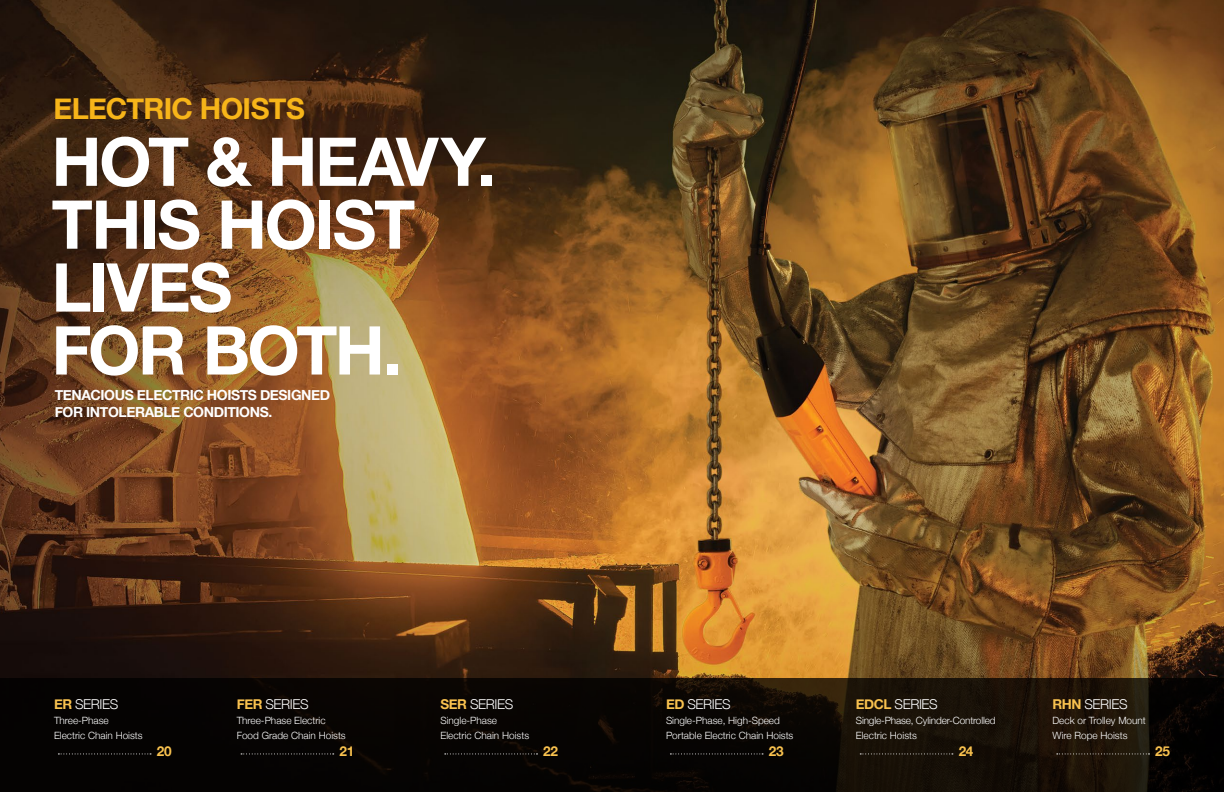
<style>
.page{position:relative;width:1224px;height:792px;background:#fff}
.page>*{position:absolute;margin:0;border:0;box-sizing:border-box;transform-origin:0 0}
.t1{font:700 67.4px/62.9px "Helvetica Neue";letter-spacing:-.035em;color:#fff}
.t2{font:700 29px "Helvetica Neue";letter-spacing:-.025em;color:#f7b519}
.t3{font:700 14px/17px "Helvetica Neue";letter-spacing:-.03em;color:#fff}
.t4{font:300 13.6px "Helvetica Neue";letter-spacing:-.03em;color:#fff}
.t5{font:700 13.6px "Helvetica Neue";letter-spacing:-.03em;color:#f9c24f}
.t6{font:300 10px/15px "Helvetica Neue";color:#fff}
.s1{font-weight:700;color:#f9c24f}
</style>
<div class="page">
<img style="left:0;top:0;width:1224px;height:678px">
<svg style="left:0;top:678px;width:1224px;height:114px;background:#0c0703"></svg>
<svg style="left:241px;top:754px;width:93px;height:1px"></svg>
<svg style="left:445px;top:754px;width:93px;height:1px"></svg>
<svg style="left:58px;top:754px;width:93px;height:1px"></svg>
<svg style="left:670px;top:754px;width:93px;height:1px"></svg>
<svg style="left:860px;top:754px;width:93px;height:1px"></svg>
<svg style="left:1057px;top:754px;width:93px;height:1px"></svg>
<h2 class="t2" style="left:53px;top:86px;width:253px">ELECTRIC HOISTS</h2>
<h1 class="t1" style="left:52px;top:132px;width:446px">HOT &amp; HEAVY.<br>THIS HOIST<br>LIVES<br>FOR BOTH.</h1>
<h3 class="t3" style="left:55px;top:387px;width:277px">TENACIOUS ELECTRIC HOISTS DESIGNED<br>FOR INTOLERABLE CONDITIONS.</h3>
<h3 class="t4" style="left:54px;top:693px;width:66px"><span class="s1">ER</span> SERIES</h3>
<p class="t6" style="left:54px;top:712px;width:90px">Three-Phase<br>Electric Chain Hoists</p>
<h3 class="t5" style="left:157px;top:740px;width:16px">20</h3>
<h3 class="t4" style="left:237px;top:693px;width:74px"><span class="s1">FER</span> SERIES</h3>
<p class="t6" style="left:237px;top:712px;width:111px">Three-Phase Electric<br>Food Grade Chain Hoists</p>
<h3 class="t5" style="left:340px;top:740px;width:16px">21</h3>
<h3 class="t4" style="left:440px;top:693px;width:74px"><span class="s1">SER</span> SERIES</h3>
<p class="t6" style="left:440px;top:712px;width:90px">Single-Phase<br>Electric Chain Hoists</p>
<h3 class="t5" style="left:543px;top:740px;width:16px">22</h3>
<h3 class="t4" style="left:666px;top:693px;width:66px"><span class="s1">ED</span> SERIES</h3>
<p class="t6" style="left:666px;top:712px;width:129px">Single-Phase, High-Speed<br>Portable Electric Chain Hoists</p>
<h3 class="t5" style="left:769px;top:740px;width:16px">23</h3>
<h3 class="t4" style="left:856px;top:693px;width:83px"><span class="s1">EDCL</span> SERIES</h3>
<p class="t6" style="left:856px;top:712px;width:141px">Single-Phase, Cylinder-Controlled<br>Electric Hoists</p>
<h3 class="t5" style="left:959px;top:740px;width:16px">24</h3>
<h3 class="t4" style="left:1052px;top:693px;width:77px"><span class="s1">RHN</span> SERIES</h3>
<p class="t6" style="left:1052px;top:712px;width:95px">Deck or Trolley Mount<br>Wire Rope Hoists</p>
<h3 class="t5" style="left:1155px;top:740px;width:16px">25</h3>
</div>
